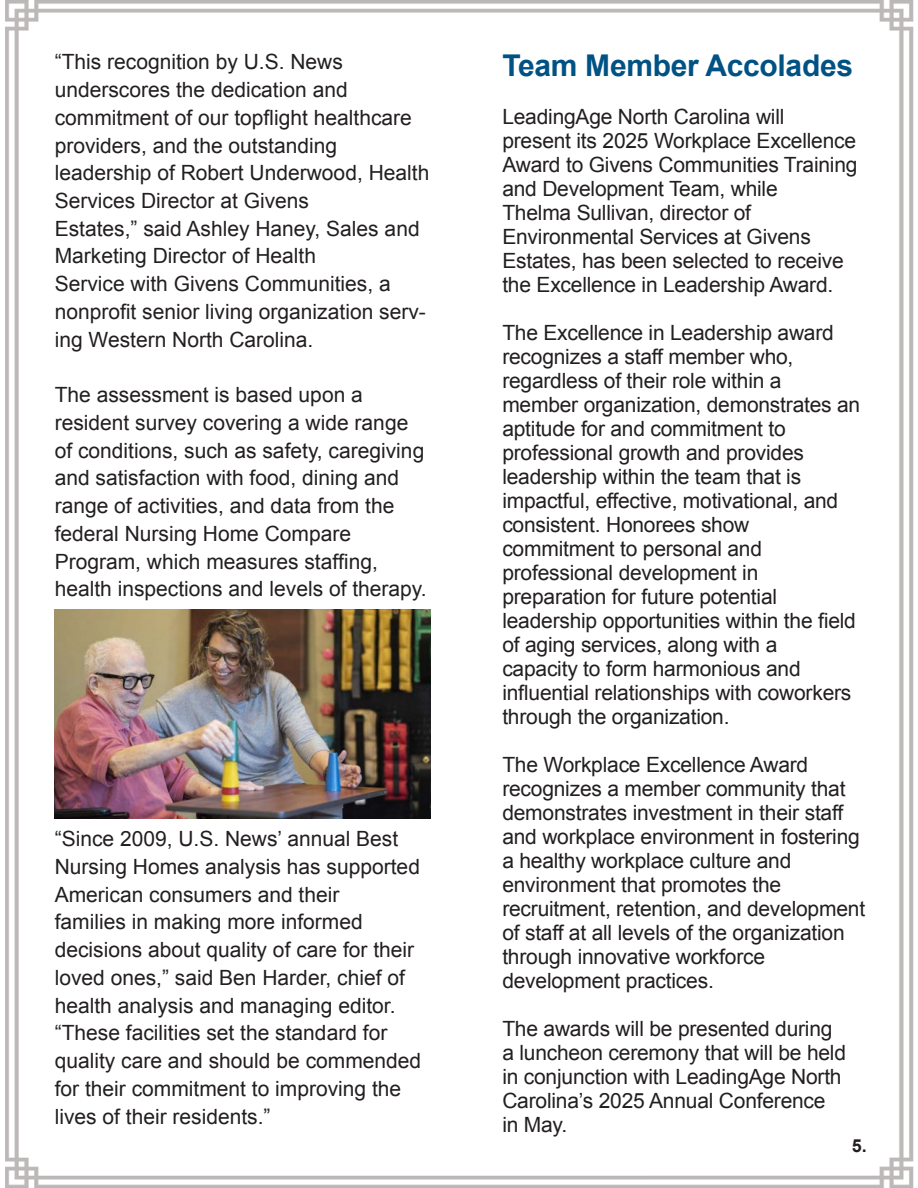
<style>
.page{position:relative;width:918px;height:1188px;background:#fff}
.page>*{position:absolute;margin:0;border:0;box-sizing:border-box;transform-origin:0 0}
.t1{font:700 30px "Arial";letter-spacing:-.01em;color:#005284}
.t2{font:21px/24px "Arial";letter-spacing:-.01em;color:#231f20}
.t3{font:700 18px "Arial";color:#231f20}
</style>
<div class="page">
<img style="left:5px;top:0;width:909px;height:1188px">
<img style="left:55px;top:609px;width:376px;height:209px">
<p class="t2" style="left:55px;top:48px;width:376px;line-height:27.8px">“This recognition by U.S. News underscores the dedication and commitment of our topflight healthcare providers, and the outstanding leadership of Robert Underwood, Health Services Director at Givens<br>Estates,” said Ashley Haney, Sales and Marketing Director of Health<br>Service with Givens Communities, a nonprofit senior living organization serv&shy;ing Western North Carolina.</p>
<p class="t2" style="left:55px;top:381px;width:374px;line-height:27.8px">The assessment is based upon a resident survey covering a wide range of conditions, such as safety, caregiving and satisfaction with food, dining and range of activities, and data from the federal Nursing Home Compare Program, which measures staffing, health inspections and levels of therapy.</p>
<p class="t2" style="left:55px;top:825px;width:368px;line-height:27.8px">“Since 2009, U.S. News’ annual Best Nursing Homes analysis has supported American consumers and their<br>families in making more informed decisions about quality of care for their loved ones,” said Ben Harder, chief of health analysis and managing editor. “These facilities set the standard for quality care and should be commended for their commitment to improving the lives of their residents.”</p>
<h1 class="t1" style="left:502px;top:46px;width:352px">Team Member Accolades</h1>
<p class="t2" style="left:502px;top:105px;width:357px">LeadingAge North Carolina will present its 2025 Workplace Excellence Award to Givens Communities Training and Development Team, while<br>Thelma Sullivan, director of Environmental Services at Givens Estates, has been selected to receive the Excellence in Leadership Award.</p>
<p class="t2" style="left:502px;top:321px;width:359px">The Excellence in Leadership award recognizes a staff member who, regardless of their role within a member organization, demonstrates an aptitude for and commitment to professional growth and provides leadership within the team that is impactful, effective, motivational, and consistent. Honorees show commitment to personal and professional development in preparation for future potential leadership opportunities within the field of aging services, along with a<br>capacity to form harmonious and influential relationships with coworkers through the organization.</p>
<p class="t2" style="left:502px;top:753px;width:364px">The Workplace Excellence Award recognizes a member community that demonstrates investment in their staff and workplace environment in fostering a healthy workplace culture and environment that promotes the recruitment, retention, and development of staff at all levels of the organization through innovative workforce development practices.</p>
<p class="t2" style="left:502px;top:1017px;width:345px">The awards will be presented during a luncheon ceremony that will be held in conjunction with LeadingAge North<br>Carolina’s 2025 Annual Conference in May.</p>
<p class="t3" style="left:852px;top:1133px;width:17px">5.</p>
</div>
